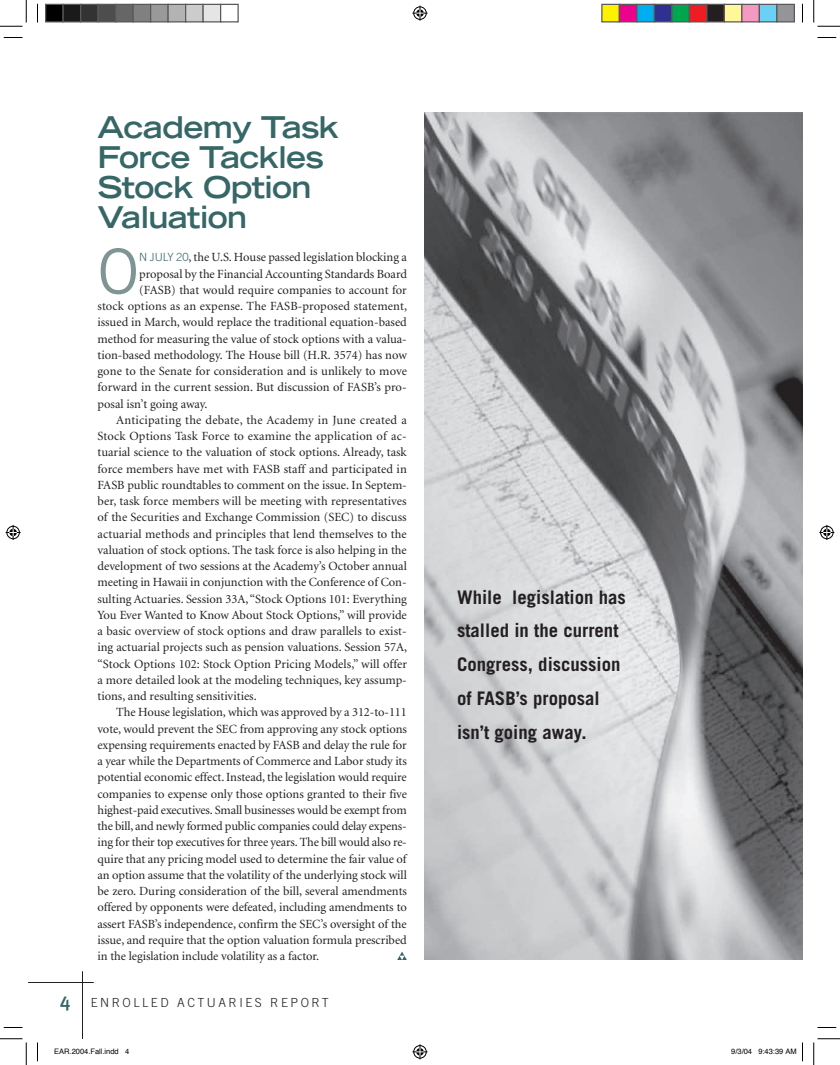
<style>
.page{position:relative;width:840px;height:1065px;background:#fff}
.page>*{position:absolute;margin:0;border:0;box-sizing:border-box;transform-origin:0 0}
.t1{font:62.5px "Trade Gothic";color:#7f9494}
.t2{font:700 expanded 30px/30px "Trade Gothic LH";letter-spacing:-.02em;color:#366766}
.t3{font:700 18.75px/33.8px "Trade Gothic";color:#231f20}
.t4{font:12.5px "Minion";color:#231f20}
.t5{font:12.5px "Minion";letter-spacing:.02em;color:#231f20}
.t6{font:300 12.5px "Trade Gothic";letter-spacing:.2em;color:#231f20}
.t7{font:7.5px "Helvetica";color:#000}
.s1{font-family:"Trade Gothic";font-weight:300;font-size:11.25px;color:#366766}
.s2{font-family:"Meta Plus";font-weight:500;font-size:20px;color:#366766}
</style>
<div class="page">
<hr style="left:82px;top:971px;width:1px;height:68px;background:#231f20">
<hr style="left:28px;top:982px;width:66px;height:1px;background:#231f20">
<img style="left:424px;top:112px;width:378px;height:848px">
<svg style="left:397px;top:952px;width:10px;height:8px"></svg>
<svg style="left:4px;top:37px;width:18px;height:1px"></svg>
<svg style="left:818px;top:37px;width:18px;height:1px"></svg>
<svg style="left:4px;top:1027px;width:18px;height:1px"></svg>
<svg style="left:818px;top:1027px;width:18px;height:1px"></svg>
<svg style="left:37px;top:4px;width:1px;height:18px"></svg>
<svg style="left:37px;top:1042px;width:1px;height:19px"></svg>
<svg style="left:802px;top:4px;width:1px;height:18px"></svg>
<svg style="left:0;top:0;width:27px;height:27px"></svg>
<svg style="left:0;top:1039px;width:27px;height:26px"></svg>
<svg style="left:814px;top:0;width:26px;height:27px"></svg>
<svg style="left:814px;top:1039px;width:26px;height:26px"></svg>
<svg style="left:412px;top:6px;width:16px;height:15px"></svg>
<svg style="left:412px;top:1044px;width:16px;height:15px"></svg>
<svg style="left:6px;top:525px;width:15px;height:15px"></svg>
<svg style="left:819px;top:525px;width:15px;height:15px"></svg>
<div style="left:46px;top:4px;width:17px;height:18px;background:#000"></div>
<div style="left:45px;top:4px;width:19px;height:18px;border:1px solid #595959"></div>
<div style="left:63px;top:4px;width:18px;height:18px;background:#1a1a1a"></div>
<div style="left:62px;top:4px;width:19px;height:18px;border:1px solid #595959"></div>
<div style="left:81px;top:4px;width:17px;height:18px;background:#333"></div>
<div style="left:80px;top:4px;width:19px;height:18px;border:1px solid #595959"></div>
<div style="left:98px;top:4px;width:18px;height:18px;background:#4d4d4d"></div>
<div style="left:98px;top:4px;width:18px;height:18px;border:1px solid #595959"></div>
<div style="left:116px;top:4px;width:17px;height:18px;background:#666"></div>
<div style="left:115px;top:4px;width:19px;height:18px;border:1px solid #595959"></div>
<div style="left:133px;top:4px;width:18px;height:18px;background:#808080"></div>
<div style="left:132px;top:4px;width:19px;height:18px;border:1px solid #595959"></div>
<div style="left:151px;top:4px;width:17px;height:18px;background:#999"></div>
<div style="left:150px;top:4px;width:19px;height:18px;border:1px solid #595959"></div>
<div style="left:168px;top:4px;width:18px;height:18px;background:#b3b3b3"></div>
<div style="left:168px;top:4px;width:18px;height:18px;border:1px solid #595959"></div>
<div style="left:186px;top:4px;width:17px;height:18px;background:#ccc"></div>
<div style="left:185px;top:4px;width:19px;height:18px;border:1px solid #595959"></div>
<div style="left:203px;top:4px;width:18px;height:18px;background:#e5e5e5"></div>
<div style="left:202px;top:4px;width:19px;height:18px;border:1px solid #595959"></div>
<div style="left:220px;top:4px;width:19px;height:18px;border:1px solid #595959"></div>
<div style="left:602px;top:4px;width:17px;height:18px;background:#fff101"></div>
<div style="left:601px;top:4px;width:19px;height:18px;border:1px solid #595959"></div>
<div style="left:619px;top:4px;width:18px;height:18px;background:#ed028c"></div>
<div style="left:619px;top:4px;width:19px;height:18px;border:1px solid #595959"></div>
<div style="left:637px;top:4px;width:17px;height:18px;background:#00aeef"></div>
<div style="left:636px;top:4px;width:19px;height:18px;border:1px solid #595959"></div>
<div style="left:654px;top:4px;width:18px;height:18px;background:#2e3092"></div>
<div style="left:654px;top:4px;width:18px;height:18px;border:1px solid #595959"></div>
<div style="left:672px;top:4px;width:17px;height:18px;background:#00a54f"></div>
<div style="left:671px;top:4px;width:19px;height:18px;border:1px solid #595959"></div>
<div style="left:689px;top:4px;width:18px;height:18px;background:#ee1d23"></div>
<div style="left:689px;top:4px;width:19px;height:18px;border:1px solid #595959"></div>
<div style="left:707px;top:4px;width:17px;height:18px;background:#231f20"></div>
<div style="left:706px;top:4px;width:19px;height:18px;border:1px solid #595959"></div>
<div style="left:724px;top:4px;width:18px;height:18px;background:#fff79a"></div>
<div style="left:724px;top:4px;width:18px;height:18px;border:1px solid #595959"></div>
<div style="left:742px;top:4px;width:17px;height:18px;background:#f499c2"></div>
<div style="left:741px;top:4px;width:19px;height:18px;border:1px solid #595959"></div>
<div style="left:759px;top:4px;width:18px;height:18px;background:#6bcff6"></div>
<div style="left:759px;top:4px;width:19px;height:18px;border:1px solid #595959"></div>
<div style="left:777px;top:4px;width:17px;height:18px;background:#939598"></div>
<div style="left:776px;top:4px;width:19px;height:18px;border:1px solid #595959"></div>
<svg style="left:802px;top:1042px;width:1px;height:19px"></svg>
<h2 class="t2" style="left:97px;top:112px;width:243px">Academy Task<br>Force Tackles<br>Stock Option<br>Valuation</h2>
<h1 class="t1" style="left:97px;top:234px;width:43px">O</h1>
<p class="t4" style="left:139px;top:251px;width:269px"><span class="s1">N JULY 20</span>, the U.S. House passed legislation blocking a</p>
<p class="t4" style="left:139px;top:267px;width:269px">proposal by the Financial Accounting Standards Board</p>
<p class="t4" style="left:139px;top:284px;width:269px">(FASB) that would require companies to account for</p>
<p class="t4" style="left:97px;top:300px;width:311px">stock options as an expense. The FASB-proposed statement,</p>
<p class="t4" style="left:97px;top:316px;width:311px">issued in March, would replace the traditional equation-based</p>
<p class="t4" style="left:97px;top:332px;width:311px">method for measuring the value of stock options with a valua-</p>
<p class="t4" style="left:97px;top:349px;width:311px">tion-based methodology. The House bill (H.R. 3574) has now</p>
<p class="t4" style="left:97px;top:365px;width:311px">gone to the Senate for consideration and is unlikely to move</p>
<p class="t4" style="left:97px;top:381px;width:311px">forward in the current session. But discussion of FASB’s pro-</p>
<p class="t4" style="left:97px;top:397px;width:112px">posal isn’t going away.</p>
<p class="t5" style="left:116px;top:414px;width:292px">Anticipating the debate, the Academy in June created a</p>
<p class="t4" style="left:97px;top:430px;width:311px">Stock Options Task Force to examine the application of ac-</p>
<p class="t4" style="left:97px;top:446px;width:311px">tuarial science to the valuation of stock options. Already, task</p>
<p class="t4" style="left:97px;top:462px;width:311px">force members have met with FASB staff and participated in</p>
<p class="t4" style="left:97px;top:479px;width:311px">FASB public roundtables to comment on the issue. In Septem-</p>
<p class="t4" style="left:97px;top:495px;width:311px">ber, task force members will be meeting with representatives</p>
<p class="t4" style="left:97px;top:511px;width:311px">of the Securities and Exchange Commission (SEC) to discuss</p>
<p class="t4" style="left:97px;top:527px;width:311px">actuarial methods and principles that lend themselves to the</p>
<p class="t4" style="left:97px;top:544px;width:311px">valuation of stock options. The task force is also helping in the</p>
<p class="t4" style="left:97px;top:560px;width:311px">development of two sessions at the Academy’s October annual</p>
<p class="t4" style="left:97px;top:576px;width:311px">meeting in Hawaii in conjunction with the Conference of Con-</p>
<p class="t4" style="left:97px;top:592px;width:311px">sulting Actuaries. Session 33A, “Stock Options 101: Everything</p>
<p class="t4" style="left:97px;top:609px;width:311px">You Ever Wanted to Know About Stock Options,” will provide</p>
<p class="t4" style="left:97px;top:625px;width:311px">a basic overview of stock options and draw parallels to exist-</p>
<p class="t4" style="left:97px;top:641px;width:311px">ing actuarial projects such as pension valuations. Session 57A,</p>
<p class="t4" style="left:97px;top:657px;width:311px">“Stock Options 102: Stock Option Pricing Models,” will offer</p>
<p class="t4" style="left:97px;top:674px;width:311px">a more detailed look at the modeling techniques, key assump-</p>
<p class="t4" style="left:97px;top:690px;width:161px">tions, and resulting sensitivities.</p>
<p class="t4" style="left:116px;top:706px;width:292px">The House legislation, which was approved by a 312-to-111</p>
<p class="t4" style="left:97px;top:722px;width:311px">vote, would prevent the SEC from approving any stock options</p>
<p class="t4" style="left:97px;top:739px;width:311px">expensing requirements enacted by FASB and delay the rule for</p>
<p class="t4" style="left:97px;top:755px;width:311px">a year while the Departments of Commerce and Labor study its</p>
<p class="t4" style="left:97px;top:771px;width:311px">potential economic effect. Instead, the legislation would require</p>
<p class="t4" style="left:97px;top:787px;width:311px">companies to expense only those options granted to their five</p>
<p class="t4" style="left:97px;top:804px;width:311px">highest-paid executives. Small businesses would be exempt from</p>
<p class="t4" style="left:97px;top:820px;width:311px">the bill, and newly formed public companies could delay expens-</p>
<p class="t4" style="left:97px;top:836px;width:311px">ing for their top executives for three years. The bill would also re-</p>
<p class="t4" style="left:97px;top:852px;width:311px">quire that any pricing model used to determine the fair value of</p>
<p class="t4" style="left:97px;top:869px;width:311px">an option assume that the volatility of the underlying stock will</p>
<p class="t4" style="left:97px;top:885px;width:311px">be zero. During consideration of the bill, several amendments</p>
<p class="t4" style="left:97px;top:901px;width:311px">offered by opponents were defeated, including amendments to</p>
<p class="t4" style="left:97px;top:917px;width:311px">assert FASB’s independence, confirm the SEC’s oversight of the</p>
<p class="t4" style="left:97px;top:934px;width:311px">issue, and require that the option valuation formula prescribed</p>
<p class="t4" style="left:97px;top:950px;width:223px">in the legislation include volatility as a factor.</p>
<p class="t6" style="left:60px;top:995px;width:270px"><span class="s2">4</span> ENROLLED ACTUARIES REPORT</p>
<h3 class="t3" style="left:457px;top:580px;width:170px">While legislation has stalled in the current<br>Congress, discussion of FASB’s proposal isn’t going away.</h3>
<p class="t7" style="left:54px;top:1046px;width:77px">EAR.2004.Fall.indd 4</p>
<p class="t7" style="left:731px;top:1046px;width:67px">9/3/04 9:43:39 AM</p>
</div>
